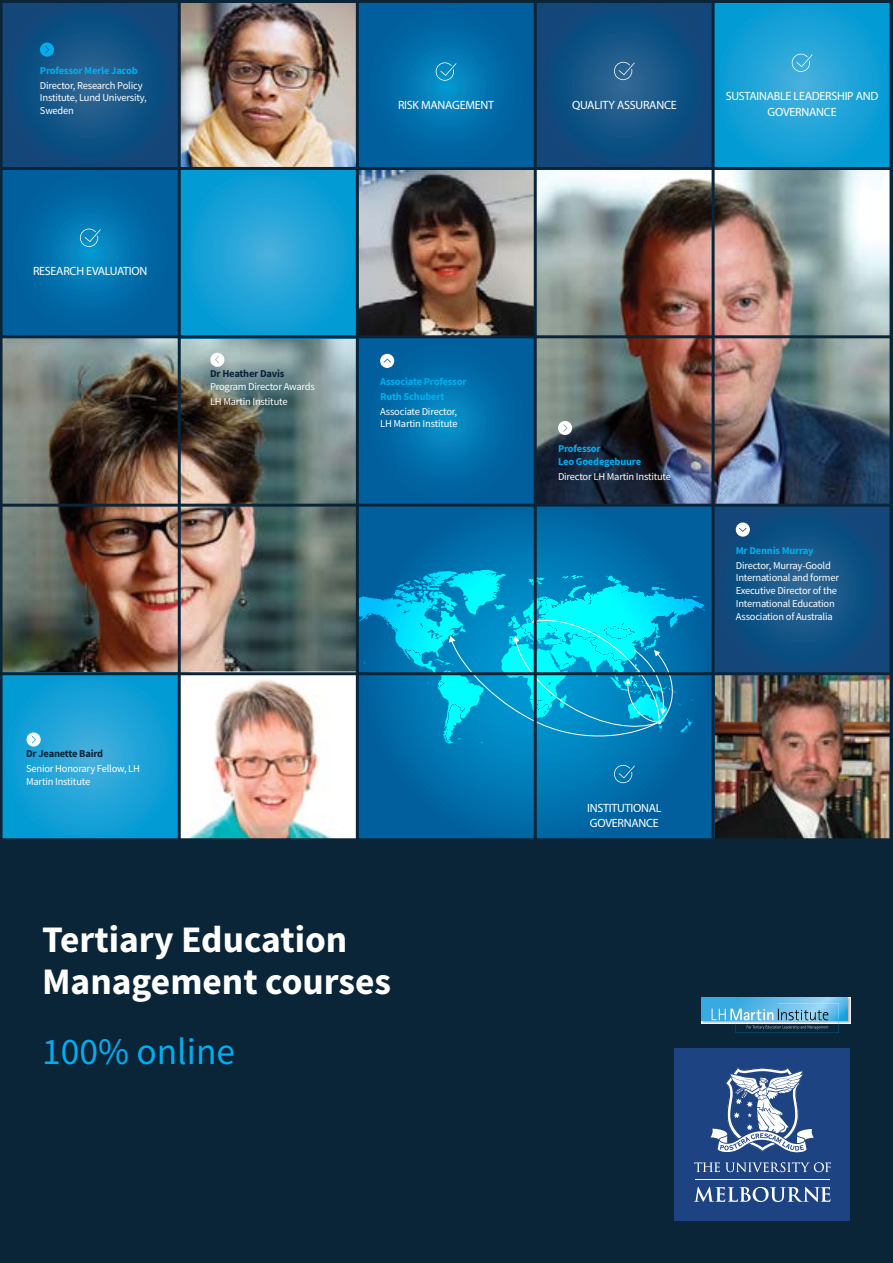
<style>
.page{position:relative;width:893px;height:1263px;background:#fff}
.page>*{position:absolute;margin:0;border:0;box-sizing:border-box;transform-origin:0 0}
.t1{font:700 37.5px/42px "Source Sans Pro";color:#fff}
.t2{font:37.5px "Source Sans Pro";color:#00aeef}
.t3{font:12px/15.8px "Myriad Pro";letter-spacing:-.02em;color:#fff;text-align:center}
.t4{font:10.5px/12.8px "Source Sans Pro";letter-spacing:-.02em;color:#fff}
.t5{font:700 10.5px/12.8px "Source Sans Pro";letter-spacing:-.02em;color:#00aeef}
.t6{font:700 10.5px "Source Sans Pro";letter-spacing:-.02em;color:#0a2438}
</style>
<div class="page">
<img style="left:0;top:0;width:893px;height:1263px">
<svg style="left:558px;top:421px;width:14px;height:14px"></svg>
<svg style="left:380px;top:354px;width:14px;height:14px"></svg>
<svg style="left:736px;top:522px;width:14px;height:15px"></svg>
<svg style="left:40px;top:43px;width:14px;height:14px"></svg>
<svg style="left:614px;top:765px;width:21px;height:18px"></svg>
<img style="left:701px;top:997px;width:149px;height:26px">
<img style="left:702px;top:997px;width:146px;height:23px">
<svg style="left:712px;top:1004px;width:127px;height:29px;background:#5d91ad"></svg>
<div style="left:675px;top:1048px;width:175px;height:172px;background:#1e4382"></div>
<svg style="left:694px;top:1162px;width:137px;height:10px"></svg>
<hr style="left:696px;top:1179px;width:134px;height:1px;background:#fff">
<svg style="left:694px;top:1187px;width:136px;height:15px"></svg>
<svg style="left:710px;top:1067px;width:104px;height:86px"></svg>
<svg style="left:27px;top:732px;width:14px;height:15px"></svg>
<svg style="left:210px;top:353px;width:14px;height:14px"></svg>
<p class="t5" style="left:40px;top:64px;width:99px">Professor Merle Jacob</p>
<p class="t4" style="left:40px;top:79px;width:108px">Director, Research Policy<br>Institute, Lund University,<br>Sweden</p>
<p class="t3" style="left:33px;top:263px;width:116px">RESEARCH EVALUATION</p>
<p class="t6" style="left:210px;top:366px;width:76px">Dr Heather Davis</p>
<p class="t4" style="left:210px;top:379px;width:106px;line-height:14.9px">Program Director Awards<br>LH Martin Institute</p>
<p class="t3" style="left:398px;top:97px;width:97px">RISK MANAGEMENT</p>
<p class="t5" style="left:380px;top:374px;width:88px;line-height:14.9px">Associate Professor<br>Ruth Schubert</p>
<p class="t4" style="left:380px;top:405px;width:79px">Associate Director,<br>LH Martin Institute</p>
<p class="t6" style="left:26px;top:747px;width:79px">Dr Jeanette Baird</p>
<p class="t4" style="left:26px;top:762px;width:115px">Senior Honorary Fellow, LH<br>Martin Institute</p>
<h1 class="t1" style="left:42px;top:918px;width:351px">Tertiary Education<br>Management courses</h1>
<h1 class="t2" style="left:42px;top:1028px;width:195px">100% online</h1>
<p class="t3" style="left:572px;top:97px;width:106px">QUALITY ASSURANCE</p>
<p class="t3" style="left:726px;top:88px;width:154px">SUSTAINABLE LEADERSHIP AND<br>GOVERNANCE</p>
<p class="t5" style="left:558px;top:442px;width:85px">Professor<br>Leo Goedegebuure</p>
<p class="t4" style="left:558px;top:470px;width:114px">Director LH Martin Institute</p>
<p class="t5" style="left:736px;top:544px;width:79px">Mr Dennis Murray</p>
<p class="t4" style="left:736px;top:559px;width:105px">Director, Murray-Goold<br>International and former<br>Executive Director of the<br>International Education<br>Association of Australia</p>
<p class="t3" style="left:587px;top:800px;width:76px;text-align:left">INSTITUTIONAL<br>GOVERNANCE</p>
</div>
